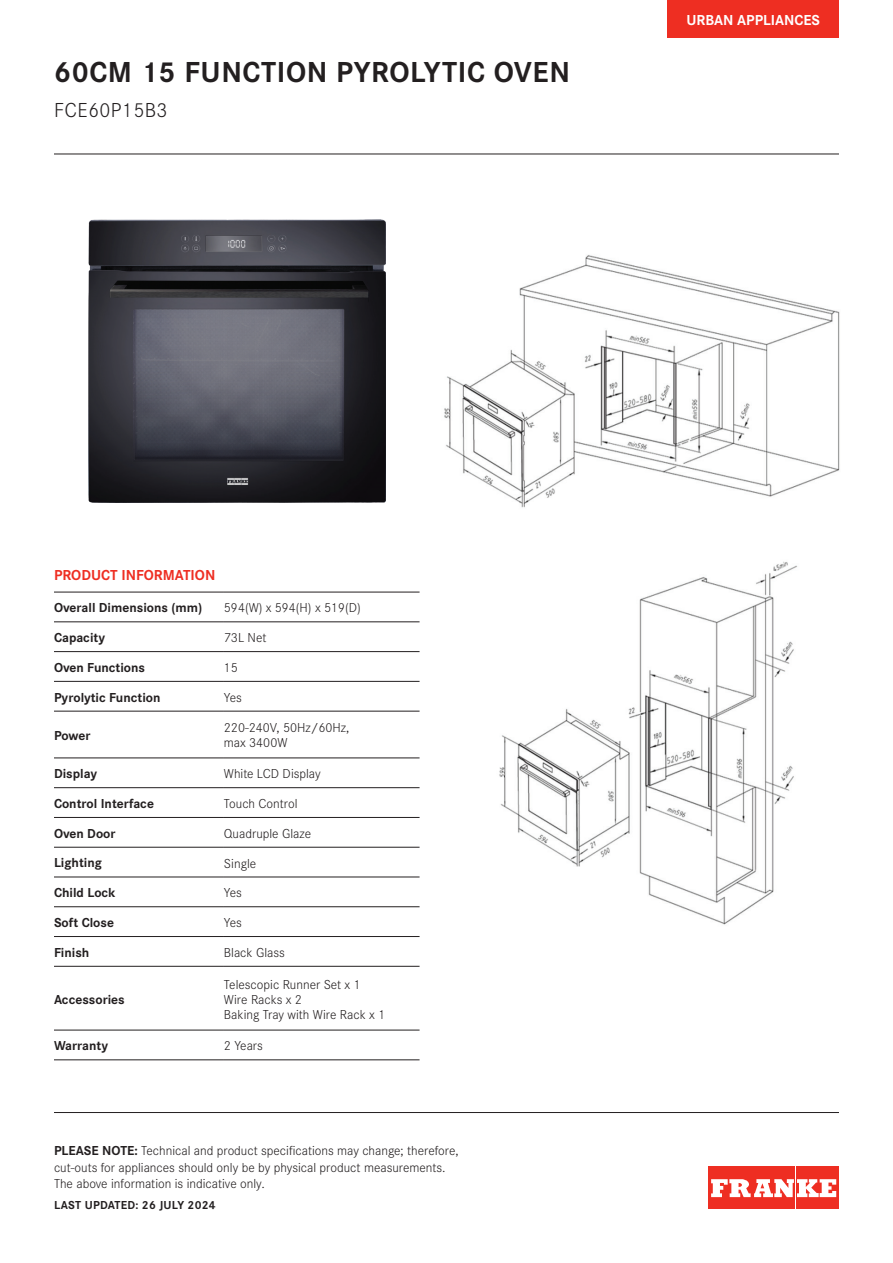
<style>
.page{position:relative;width:893px;height:1263px;background:#fff}
.page>*{position:absolute;margin:0;border:0;box-sizing:border-box;transform-origin:0 0}
.t1{font:700 30px "Corporate S";letter-spacing:.02em;color:#231f20}
.t2{font:300 21px "Corporate S";letter-spacing:.02em;color:#231f20}
.t3{font:700 15px "Corporate S";color:#ee2e22}
.t4{font:700 15px "Corporate S";color:#fff}
.t5{font:300 13.5px/15px "Corporate S";color:#231f20}
.t6{font:700 13.5px "Corporate S";color:#231f20}
.t7{font:700 12px "Corporate S";letter-spacing:.02em;color:#231f20}
.s1{font-weight:700}
</style>
<div class="page">
<div style="left:708px;top:1167px;width:44px;height:42px;background:#ee2e22"></div>
<div style="left:753px;top:1167px;width:42px;height:42px;background:#ee2e22"></div>
<div style="left:796px;top:1167px;width:43px;height:42px;background:#ee2e22"></div>
<svg style="left:711px;top:1179px;width:125px;height:18px"></svg>
<hr style="left:54px;top:154px;width:785px;height:1px;background:#231f20">
<hr style="left:54px;top:1112px;width:785px;height:1px;background:#231f20">
<div style="left:668px;top:0;width:171px;height:37px;background:#ee2e22"></div>
<hr style="left:54px;top:592px;width:170px;height:1px;background:#231f20">
<hr style="left:224px;top:592px;width:196px;height:1px;background:#231f20">
<hr style="left:54px;top:622px;width:170px;height:1px;background:#231f20">
<hr style="left:224px;top:622px;width:196px;height:1px;background:#231f20">
<hr style="left:54px;top:651px;width:170px;height:1px;background:#231f20">
<hr style="left:224px;top:651px;width:196px;height:1px;background:#231f20">
<hr style="left:54px;top:681px;width:170px;height:1px;background:#231f20">
<hr style="left:224px;top:681px;width:196px;height:1px;background:#231f20">
<hr style="left:54px;top:711px;width:170px;height:1px;background:#231f20">
<hr style="left:224px;top:711px;width:196px;height:1px;background:#231f20">
<hr style="left:54px;top:758px;width:170px;height:1px;background:#231f20">
<hr style="left:224px;top:758px;width:196px;height:1px;background:#231f20">
<hr style="left:54px;top:787px;width:170px;height:1px;background:#231f20">
<hr style="left:224px;top:787px;width:196px;height:1px;background:#231f20">
<hr style="left:54px;top:817px;width:170px;height:1px;background:#231f20">
<hr style="left:224px;top:817px;width:196px;height:1px;background:#231f20">
<hr style="left:54px;top:847px;width:170px;height:1px;background:#231f20">
<hr style="left:224px;top:847px;width:196px;height:1px;background:#231f20">
<hr style="left:54px;top:877px;width:170px;height:1px;background:#231f20">
<hr style="left:224px;top:877px;width:196px;height:1px;background:#231f20">
<hr style="left:54px;top:906px;width:170px;height:1px;background:#231f20">
<hr style="left:224px;top:906px;width:196px;height:1px;background:#231f20">
<hr style="left:54px;top:936px;width:170px;height:1px;background:#231f20">
<hr style="left:224px;top:936px;width:196px;height:1px;background:#231f20">
<hr style="left:54px;top:966px;width:170px;height:1px;background:#231f20">
<hr style="left:224px;top:966px;width:196px;height:1px;background:#231f20">
<hr style="left:54px;top:1030px;width:170px;height:1px;background:#231f20">
<hr style="left:224px;top:1030px;width:196px;height:1px;background:#231f20">
<hr style="left:54px;top:1059px;width:170px;height:1px;background:#231f20">
<hr style="left:224px;top:1059px;width:196px;height:1px;background:#231f20">
<img style="left:88px;top:219px;width:297px;height:284px">
<img style="left:444px;top:255px;width:396px;height:253px">
<img style="left:499px;top:561px;width:298px;height:364px">
<h1 class="t1" style="left:54px;top:49px;width:517px">60CM 15 FUNCTION PYROLYTIC OVEN</h1>
<h2 class="t2" style="left:54px;top:95px;width:115px">FCE60P15B3</h2>
<p class="t4" style="left:686px;top:8px;width:135px">URBAN APPLIANCES</p>
<p class="t3" style="left:54px;top:563px;width:163px">PRODUCT INFORMATION</p>
<p class="t6" style="left:54px;top:597px;width:150px">Overall Dimensions (mm)</p>
<p class="t5" style="left:224px;top:600px;width:138px">594(W) x 594(H) x 519(D)</p>
<p class="t6" style="left:54px;top:627px;width:53px">Capacity</p>
<p class="t5" style="left:224px;top:629px;width:44px">73L Net</p>
<p class="t6" style="left:54px;top:657px;width:93px">Oven Functions</p>
<p class="t5" style="left:224px;top:659px;width:16px">15</p>
<p class="t6" style="left:54px;top:686px;width:108px">Pyrolytic Function</p>
<p class="t5" style="left:224px;top:689px;width:20px">Yes</p>
<p class="t6" style="left:54px;top:725px;width:38px">Power</p>
<p class="t5" style="left:224px;top:720px;width:127px">220-240V, 50Hz/60Hz, max 3400W</p>
<p class="t6" style="left:54px;top:763px;width:45px">Display</p>
<p class="t5" style="left:224px;top:765px;width:98px">White LCD Display</p>
<p class="t6" style="left:54px;top:793px;width:101px">Control Interface</p>
<p class="t5" style="left:224px;top:795px;width:75px">Touch Control</p>
<p class="t6" style="left:54px;top:822px;width:63px">Oven Door</p>
<p class="t5" style="left:224px;top:825px;width:89px">Quadruple Glaze</p>
<p class="t6" style="left:54px;top:852px;width:50px">Lighting</p>
<p class="t5" style="left:224px;top:855px;width:34px">Single</p>
<p class="t6" style="left:54px;top:882px;width:63px">Child Lock</p>
<p class="t5" style="left:224px;top:884px;width:20px">Yes</p>
<p class="t6" style="left:54px;top:912px;width:62px">Soft Close</p>
<p class="t5" style="left:224px;top:914px;width:20px">Yes</p>
<p class="t6" style="left:54px;top:942px;width:37px">Finish</p>
<p class="t5" style="left:224px;top:944px;width:62px">Black Glass</p>
<p class="t6" style="left:54px;top:988px;width:72px">Accessories</p>
<p class="t5" style="left:224px;top:976px;width:163px">Telescopic Runner Set x 1<br>Wire Racks x 2<br>Baking Tray with Wire Rack x 1</p>
<p class="t6" style="left:54px;top:1035px;width:56px">Warranty</p>
<p class="t5" style="left:224px;top:1038px;width:41px">2 Years</p>
<p class="t5" style="left:54px;top:1142px;width:406px;line-height:16.2px"><span class="s1">PLEASE NOTE:</span> Technical and product specifications may change; therefore, cut-outs for appliances should only be by physical product measurements.<br>The above information is indicative only.</p>
<p class="t7" style="left:54px;top:1195px;width:163px">LAST UPDATED: 26 July 2024</p>
</div>
